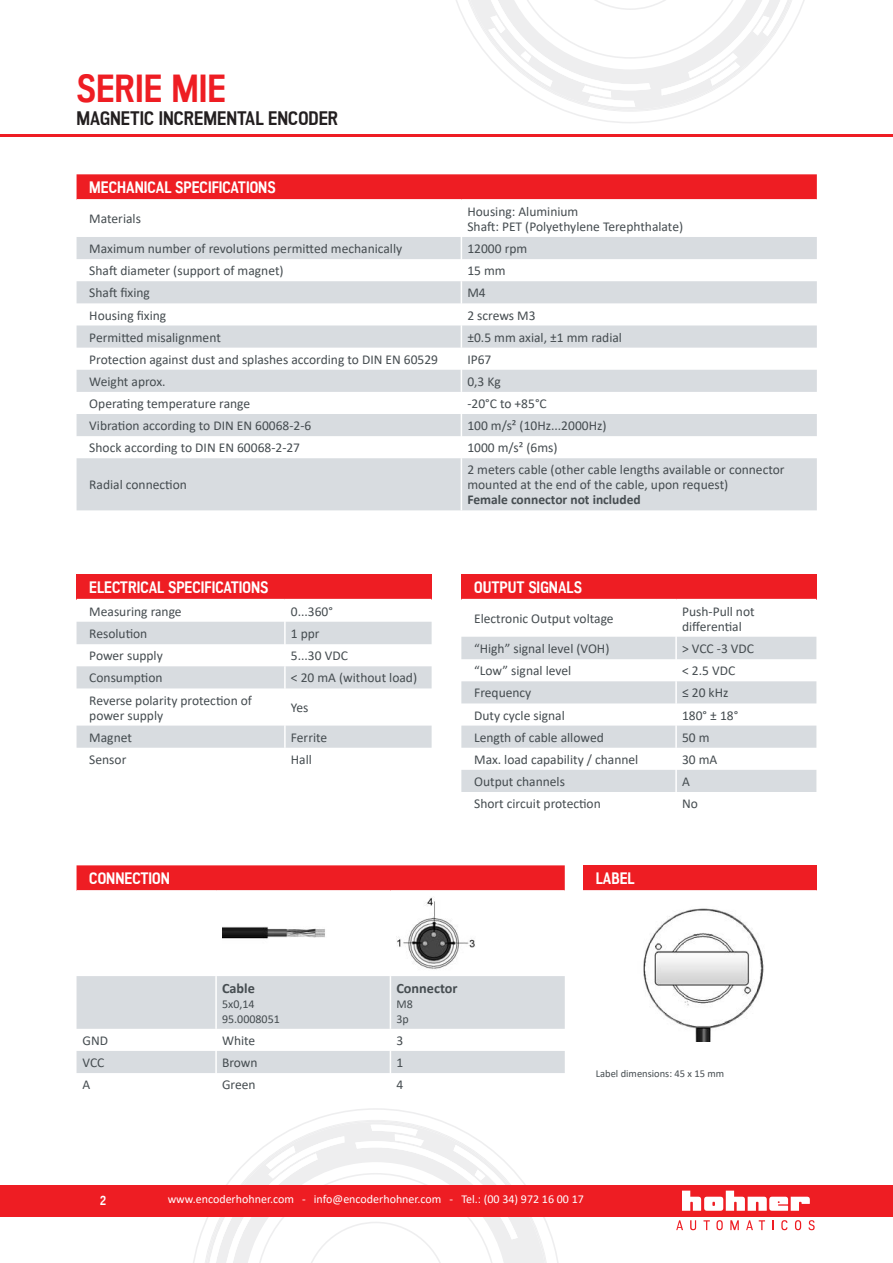
<style>
.page{position:relative;width:893px;height:1263px;background:#fff}
.page>*{position:absolute;margin:0;border:0;box-sizing:border-box;transform-origin:0 0}
.t1{font:700 39px "Akazan";color:#ee1d23}
.t2{font:700 19.5px "Akazan";color:#231f20}
.t3{font:700 16.5px "Akazan";color:#fff}
.t4{font:700 14.25px "Calibri";color:#454c50}
.t5{font:13.5px/15px "Calibri";color:#454c50}
.t6{font:700 13.5px "Calibri";color:#454c50}
.t7{font:700 13.5px "Akazan";color:#fff}
.t8{font:12px "Calibri";color:#fff}
.t9{font:12px/15px "Calibri";color:#454c50}
.t10{font:10.5px "Calibri";color:#454c50}
</style>
<div class="page">
<svg style="left:456px;top:0;width:349px;height:112px"></svg>
<hr style="left:0;top:134px;width:893px;height:2px;background:#ee1d23">
<svg style="left:187px;top:1108px;width:375px;height:155px"></svg>
<svg style="left:199px;top:1121px;width:350px;height:142px"></svg>
<svg style="left:207px;top:1125px;width:311px;height:138px"></svg>
<div style="left:0;top:1185px;width:893px;height:31px;background:#ee1d23"></div>
<svg style="left:682px;top:1190px;width:128px;height:21px"></svg>
<svg style="left:676px;top:1220px;width:7px;height:10px"></svg>
<svg style="left:690px;top:1220px;width:6px;height:10px"></svg>
<svg style="left:703px;top:1220px;width:7px;height:10px"></svg>
<svg style="left:716px;top:1220px;width:7px;height:10px"></svg>
<svg style="left:730px;top:1220px;width:9px;height:10px"></svg>
<svg style="left:746px;top:1220px;width:7px;height:10px"></svg>
<svg style="left:759px;top:1220px;width:6px;height:10px"></svg>
<svg style="left:772px;top:1220px;width:2px;height:10px"></svg>
<svg style="left:781px;top:1220px;width:6px;height:10px"></svg>
<svg style="left:795px;top:1220px;width:6px;height:10px"></svg>
<svg style="left:808px;top:1220px;width:7px;height:10px"></svg>
<div style="left:583px;top:865px;width:234px;height:26px;background:#ee1d23"></div>
<hr style="left:583px;top:890px;width:234px;height:2px;background:#fff">
<img style="left:643px;top:908px;width:121px;height:133px">
<div style="left:77px;top:174px;width:740px;height:25px;background:#ee1d23"></div>
<svg style="left:77px;top:237px;width:740px;height:273px;fill:#d8dce0"></svg>
<svg style="left:461px;top:237px;width:1px;height:221px"></svg>
<hr style="left:461px;top:458px;width:1px;height:52px;background:#fff">
<div style="left:77px;top:574px;width:355px;height:26px;background:#ee1d23"></div>
<svg style="left:77px;top:622px;width:355px;height:126px"></svg>
<hr style="left:284px;top:622px;width:2px;height:22px;background:#fff">
<hr style="left:284px;top:644px;width:2px;height:22px;background:#fff">
<hr style="left:284px;top:666px;width:2px;height:22px;background:#fff">
<hr style="left:284px;top:688px;width:2px;height:38px;background:#fff">
<hr style="left:284px;top:726px;width:2px;height:22px;background:#fff">
<hr style="left:77px;top:599px;width:208px;height:1px;background:#fff">
<hr style="left:285px;top:599px;width:147px;height:1px;background:#fff">
<div style="left:461px;top:574px;width:355px;height:26px;background:#ee1d23"></div>
<svg style="left:461px;top:637px;width:355px;height:155px;fill:#d8dce0"></svg>
<hr style="left:675px;top:637px;width:2px;height:22px;background:#fff">
<hr style="left:675px;top:659px;width:2px;height:22px;background:#fff">
<hr style="left:675px;top:681px;width:2px;height:22px;background:#fff">
<hr style="left:675px;top:703px;width:2px;height:23px;background:#fff">
<hr style="left:675px;top:726px;width:2px;height:22px;background:#fff">
<hr style="left:675px;top:748px;width:2px;height:22px;background:#fff">
<hr style="left:675px;top:770px;width:2px;height:22px;background:#fff">
<hr style="left:461px;top:599px;width:215px;height:1px;background:#fff">
<hr style="left:676px;top:599px;width:140px;height:1px;background:#fff">
<div style="left:77px;top:865px;width:488px;height:25px;background:#ee1d23"></div>
<svg style="left:77px;top:976px;width:488px;height:97px;fill:#d8dce0"></svg>
<hr style="left:215px;top:976px;width:2px;height:53px;background:#fff">
<hr style="left:390px;top:976px;width:1px;height:53px;background:#fff">
<hr style="left:215px;top:1029px;width:2px;height:22px;background:#fff">
<hr style="left:215px;top:1051px;width:2px;height:22px;background:#fff">
<svg style="left:390px;top:1029px;width:1px;height:44px"></svg>
<img style="left:222px;top:926px;width:103px;height:13px">
<img style="left:396px;top:897px;width:79px;height:73px">
<h1 class="t1" style="left:77px;top:67px;width:151px">SERIE MIE</h1>
<h2 class="t2" style="left:77px;top:108px;width:263px">MAGNETIC INCREMENTAL ENCODER</h2>
<p class="t3" style="left:89px;top:178px;width:188px">MECHANICAL SPECIFICATIONS</p>
<p class="t5" style="left:89px;top:211px;width:53px">Materials</p>
<p class="t5" style="left:467px;top:204px;width:217px">Housing: Aluminium<br>Shaft: PET (Polyethylene Terephthalate)</p>
<p class="t5" style="left:89px;top:241px;width:314px">Maximum number of revolutions permitted mechanically</p>
<p class="t5" style="left:467px;top:241px;width:61px">12000 rpm</p>
<p class="t5" style="left:89px;top:263px;width:196px">Shaft diameter (support of magnet)</p>
<p class="t5" style="left:467px;top:263px;width:40px">15 mm</p>
<p class="t5" style="left:89px;top:285px;width:62px">Shaft fixing</p>
<p class="t5" style="left:467px;top:285px;width:20px">M4</p>
<p class="t5" style="left:89px;top:307px;width:79px">Housing fixing</p>
<p class="t5" style="left:467px;top:307px;width:70px">2 screws M3</p>
<p class="t5" style="left:89px;top:329px;width:133px">Permitted misalignment</p>
<p class="t5" style="left:467px;top:329px;width:156px">±0.5 mm axial, ±1 mm radial</p>
<p class="t5" style="left:89px;top:351px;width:350px">Protection against dust and splashes according to DIN EN 60529</p>
<p class="t5" style="left:467px;top:351px;width:26px">IP67</p>
<p class="t5" style="left:89px;top:374px;width:78px">Weight aprox.</p>
<p class="t5" style="left:467px;top:374px;width:35px">0,3 Kg</p>
<p class="t5" style="left:89px;top:396px;width:162px">Operating temperature range</p>
<p class="t5" style="left:467px;top:396px;width:81px">-20°C to +85°C</p>
<p class="t5" style="left:89px;top:418px;width:224px">Vibration according to DIN EN 60068-2-6</p>
<p class="t5" style="left:467px;top:418px;width:141px">100 m/s² (10Hz...2000Hz)</p>
<p class="t5" style="left:89px;top:440px;width:212px">Shock according to DIN EN 60068-2-27</p>
<p class="t5" style="left:467px;top:440px;width:92px">1000 m/s² (6ms)</p>
<p class="t5" style="left:89px;top:477px;width:99px">Radial connection</p>
<p class="t5" style="left:467px;top:462px;width:319px">2 meters cable (other cable lengths available or connector mounted at the end of the cable, upon request)</p>
<p class="t6" style="left:467px;top:490px;width:175px">Female connector not included</p>
<p class="t3" style="left:89px;top:578px;width:181px">ELECTRICAL SPECIFICATIONS</p>
<p class="t5" style="left:89px;top:603px;width:94px">Measuring range</p>
<p class="t5" style="left:291px;top:603px;width:44px">0...360°</p>
<p class="t5" style="left:89px;top:626px;width:60px">Resolution</p>
<p class="t5" style="left:291px;top:626px;width:30px">1 ppr</p>
<p class="t5" style="left:89px;top:648px;width:75px">Power supply</p>
<p class="t5" style="left:291px;top:648px;width:58px">5...30 VDC</p>
<p class="t5" style="left:89px;top:670px;width:75px">Consumption</p>
<p class="t5" style="left:291px;top:670px;width:128px">&lt; 20 mA (without load)</p>
<p class="t5" style="left:89px;top:692px;width:164px">Reverse polarity protection of power supply</p>
<p class="t5" style="left:291px;top:700px;width:19px">Yes</p>
<p class="t5" style="left:89px;top:729px;width:44px">Magnet</p>
<p class="t5" style="left:291px;top:729px;width:38px">Ferrite</p>
<p class="t5" style="left:89px;top:751px;width:39px">Sensor</p>
<p class="t5" style="left:291px;top:751px;width:23px">Hall</p>
<p class="t3" style="left:89px;top:869px;width:82px">CONNECTION</p>
<p class="t3" style="left:474px;top:578px;width:109px">OUTPUT SIGNALS</p>
<p class="t5" style="left:474px;top:611px;width:141px">Electronic Output voltage</p>
<p class="t5" style="left:682px;top:603px;width:74px">Push-Pull not differential</p>
<p class="t5" style="left:474px;top:641px;width:137px">“High” signal level (VOH)</p>
<p class="t5" style="left:682px;top:641px;width:73px">&gt; VCC -3 VDC</p>
<p class="t5" style="left:474px;top:663px;width:99px">“Low” signal level</p>
<p class="t5" style="left:682px;top:663px;width:55px">&lt; 2.5 VDC</p>
<p class="t5" style="left:474px;top:685px;width:59px">Frequency</p>
<p class="t5" style="left:682px;top:685px;width:48px">≤ 20 kHz</p>
<p class="t5" style="left:474px;top:707px;width:92px">Duty cycle signal</p>
<p class="t5" style="left:682px;top:707px;width:58px">180° ± 18°</p>
<p class="t5" style="left:474px;top:729px;width:131px">Length of cable allowed</p>
<p class="t5" style="left:682px;top:729px;width:29px">50 m</p>
<p class="t5" style="left:474px;top:751px;width:166px">Max. load capability / channel</p>
<p class="t5" style="left:682px;top:751px;width:37px">30 mA</p>
<p class="t5" style="left:474px;top:774px;width:92px">Output channels</p>
<p class="t5" style="left:682px;top:774px;width:9px">A</p>
<p class="t5" style="left:474px;top:796px;width:128px">Short circuit protection</p>
<p class="t5" style="left:682px;top:796px;width:17px">No</p>
<p class="t3" style="left:596px;top:869px;width:40px">LABEL</p>
<p class="t4" style="left:222px;top:978px;width:34px">Cable</p>
<p class="t9" style="left:222px;top:996px;width:59px">5x0,14<br>95.0008051</p>
<p class="t4" style="left:396px;top:978px;width:63px">Connector</p>
<p class="t9" style="left:396px;top:996px;width:18px">M8<br>3p</p>
<p class="t5" style="left:83px;top:1032px;width:27px">GND</p>
<p class="t5" style="left:222px;top:1032px;width:35px">White</p>
<p class="t5" style="left:396px;top:1032px;width:8px">3</p>
<p class="t5" style="left:83px;top:1055px;width:23px">VCC</p>
<p class="t5" style="left:222px;top:1055px;width:37px">Brown</p>
<p class="t5" style="left:396px;top:1055px;width:8px">1</p>
<p class="t5" style="left:83px;top:1077px;width:9px">A</p>
<p class="t5" style="left:222px;top:1077px;width:35px">Green</p>
<p class="t5" style="left:396px;top:1077px;width:8px">4</p>
<p class="t10" style="left:596px;top:1066px;width:130px">Label dimensions: 45 x 15 mm</p>
<p class="t7" style="left:100px;top:1193px;width:8px">2</p>
<p class="t8" style="left:168px;top:1191px;width:418px">www.encoderhohner.com - info@encoderhohner.com - Tel.: (00 34) 972 16 00 17</p>
</div>
